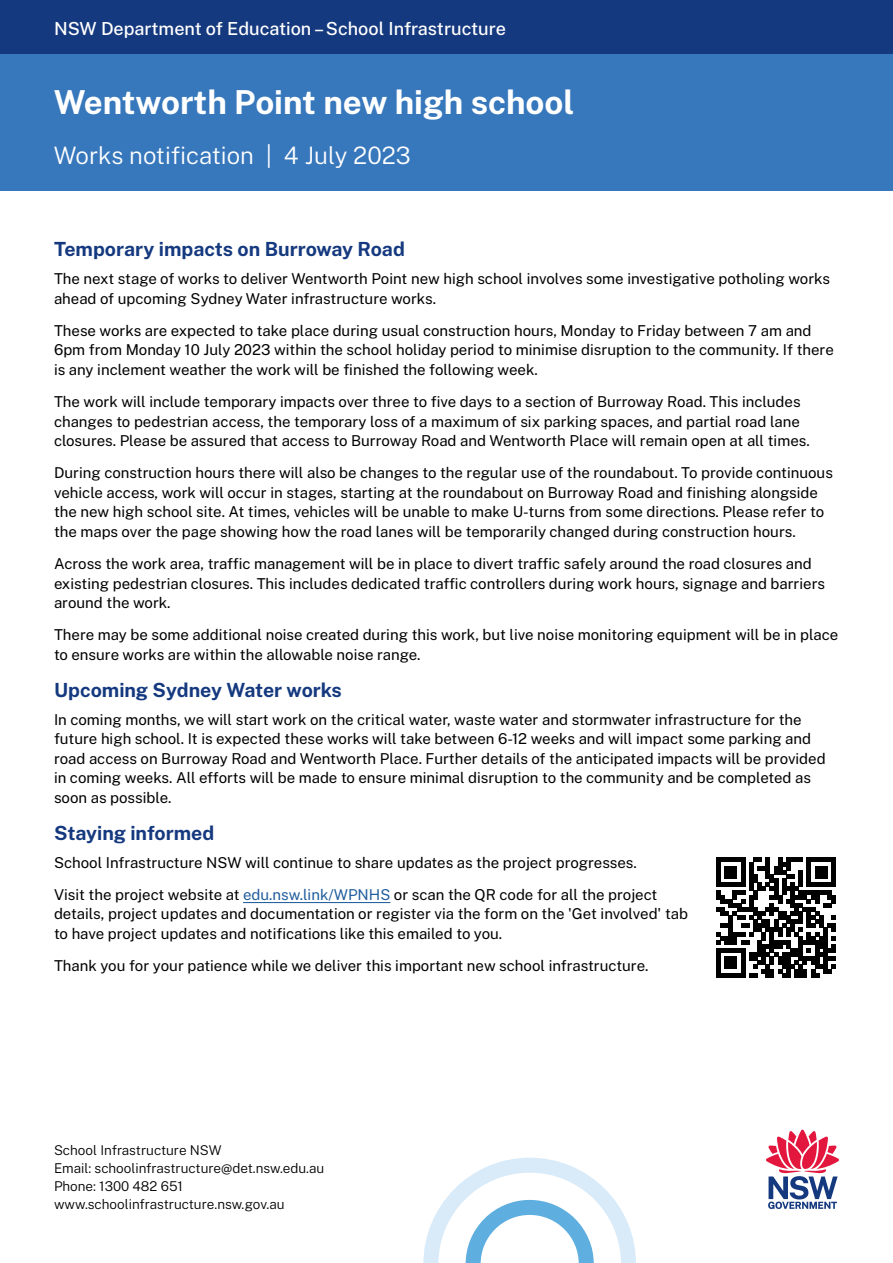
<style>
.page{position:relative;width:893px;height:1263px;background:#fff}
.page>*{position:absolute;margin:0;border:0;box-sizing:border-box;transform-origin:0 0}
.School_Name{font:700 33px "Public Sans";color:#fff}
.Document_Date{font:300 24px "Public Sans";color:#fff}
.Heading_4{font:700 19.5px "Public Sans";color:#15397f}
.t1{font:500 18px "Public Sans";color:#fff}
.Body_light_9_12{font:15px/19.5px "Public Sans";color:#000}
.t2{font:300 13.5px/18px "Public Sans";color:#000}
.s1{color:#215e9e}
</style>
<div class="page">
<svg style="left:766px;top:1130px;width:73px;height:79px"></svg>
<div style="left:0;top:0;width:893px;height:54px;background:#15397f"></div>
<svg style="left:423px;top:1158px;width:213px;height:105px"></svg>
<div style="left:0;top:54px;width:893px;height:136px;background:#3777bc"></div>
<hr style="left:243px;top:902px;width:147px;height:1px;background:#215e9e">
<svg style="left:716px;top:858px;width:120px;height:119px"></svg>
<p class="t1" style="left:54px;top:17px;width:454px">NSW Department of Education – School Infrastructure</p>
<p class="School_Name" style="left:54px;top:80px;width:522px">Wentworth Point new high school</p>
<p class="Document_Date" style="left:54px;top:139px;width:358px">Works notification | 4 July 2023</p>
<p class="Heading_4" style="left:54px;top:236px;width:352px">Temporary impacts on Burroway Road</p>
<p class="Body_light_9_12" style="left:54px;top:268px;width:777px">The next stage of works to deliver Wentworth Point new high school involves some investigative potholing works ahead of upcoming Sydney Water infrastructure works.</p>
<p class="Body_light_9_12" style="left:54px;top:320px;width:781px">These works are expected to take place during usual construction hours, Monday to Friday between 7 am and<br>6pm from Monday 10 July 2023 within the school holiday period to minimise disruption to the community. If there is any inclement weather the work will be finished the following week.</p>
<p class="Body_light_9_12" style="left:54px;top:391px;width:757px">The work will include temporary impacts over three to five days to a section of Burroway Road. This includes changes to pedestrian access, the temporary loss of a maximum of six parking spaces, and partial road lane closures. Please be assured that access to Burroway Road and Wentworth Place will remain open at all times.</p>
<p class="Body_light_9_12" style="left:54px;top:463px;width:780px">During construction hours there will also be changes to the regular use of the roundabout. To provide continuous vehicle access, work will occur in stages, starting at the roundabout on Burroway Road and finishing alongside the new high school site. At times, vehicles will be unable to make U-turns from some directions. Please refer to the maps over the page showing how the road lanes will be temporarily changed during construction hours.</p>
<p class="Body_light_9_12" style="left:54px;top:554px;width:773px">Across the work area, traffic management will be in place to divert traffic safely around the road closures and existing pedestrian closures. This includes dedicated traffic controllers during work hours, signage and barriers around the work.</p>
<p class="Body_light_9_12" style="left:54px;top:625px;width:786px">There may be some additional noise created during this work, but live noise monitoring equipment will be in place to ensure works are within the allowable noise range.</p>
<p class="Heading_4" style="left:54px;top:677px;width:289px">Upcoming Sydney Water works</p>
<p class="Body_light_9_12" style="left:54px;top:709px;width:773px">In coming months, we will start work on the critical water, waste water and stormwater infrastructure for the future high school. It is expected these works will take between 6-12 weeks and will impact some parking and road access on Burroway Road and Wentworth Place. Further details of the anticipated impacts will be provided in coming weeks. All efforts will be made to ensure minimal disruption to the community and be completed as soon as possible.</p>
<p class="Heading_4" style="left:54px;top:819px;width:162px">Staying informed</p>
<p class="Body_light_9_12" style="left:54px;top:852px;width:584px">School Infrastructure NSW will continue to share updates as the project progresses.</p>
<p class="Body_light_9_12" style="left:54px;top:884px;width:635px">Visit the project website at <span class="s1">edu.nsw.link/WPNHS</span> or scan the QR code for all the project details, project updates and documentation or register via the form on the 'Get involved' tab to have project updates and notifications like this emailed to you.</p>
<p class="Body_light_9_12" style="left:54px;top:955px;width:596px">Thank you for your patience while we deliver this important new school infrastructure.</p>
<p class="t2" style="left:54px;top:1141px;width:272px">School Infrastructure NSW<br>Email: schoolinfrastructure@det.nsw.edu.au Phone: 1300 482 651 www.schoolinfrastructure.nsw.gov.au</p>
</div>
